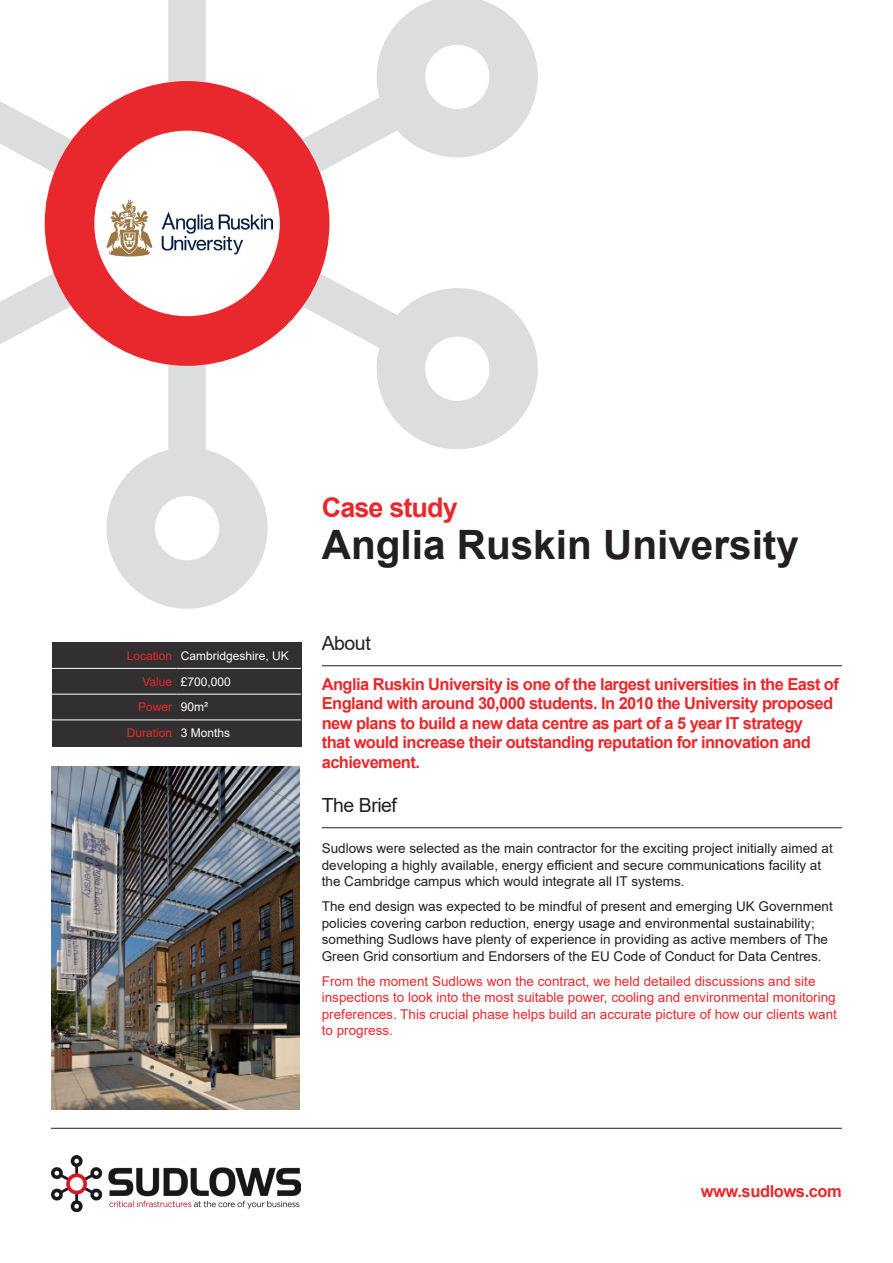
<style>
.page{position:relative;width:893px;height:1263px;background:#fff}
.page>*{position:absolute;margin:0;border:0;box-sizing:border-box;transform-origin:0 0}
.t1{font:700 40.5px "Arial";color:#231f20}
.t2{font:700 27px "Arial";letter-spacing:-.035em;color:#e9282d}
.t3{font:19.5px "Arial";letter-spacing:-.025em;color:#231f20}
.Intro_Paragraph_-_Re{font:700 16.5px/19.5px "Arial";letter-spacing:-.035em;color:#e9282d}
.BODY_COPY{font:13.5px/16.5px "Arial";color:#231f20}
.BODY_COPY-2{font:13.5px/16.5px "Arial";color:#e9282d}
.t4{font:12px "Arial";color:#fff}
.t5{font:12px "Arial";color:#e9282d}
</style>
<div class="page">
<hr style="left:51px;top:1128px;width:791px;height:1px;background:#231f20">
<div style="left:52px;top:643px;width:249px;height:104px;background:#312f30"></div>
<hr style="left:52px;top:668px;width:125px;height:1px;background:#fff">
<hr style="left:177px;top:668px;width:124px;height:1px;background:#fff">
<hr style="left:52px;top:694px;width:125px;height:1px;background:#fff">
<hr style="left:177px;top:694px;width:124px;height:1px;background:#fff">
<hr style="left:52px;top:719px;width:125px;height:1px;background:#fff">
<hr style="left:177px;top:719px;width:124px;height:1px;background:#fff">
<svg style="left:0;top:101px;width:45px;height:67px"></svg>
<div style="left:168px;top:0;width:38px;height:81px;background:#dcdddf"></div>
<svg style="left:0;top:278px;width:538px;height:331px"></svg>
<svg style="left:329px;top:0;width:209px;height:167px"></svg>
<svg style="left:45px;top:81px;width:284px;height:285px;fill:#e92831"></svg>
<hr style="left:322px;top:827px;width:520px;height:1px;background:#231f20">
<hr style="left:322px;top:665px;width:520px;height:1px;background:#231f20">
<img style="left:52px;top:766px;width:248px;height:344px">
<img style="left:51px;top:1156px;width:249px;height:56px">
<img style="left:106px;top:200px;width:166px;height:57px">
<p class="t5" style="left:127px;top:647px;width:47px">Location</p>
<p class="t4" style="left:181px;top:647px;width:110px">Cambridgeshire, UK</p>
<p class="t5" style="left:142px;top:673px;width:31px">Value</p>
<p class="t4" style="left:181px;top:673px;width:52px">£700,000</p>
<p class="t5" style="left:138px;top:699px;width:36px">Power</p>
<p class="t4" style="left:181px;top:699px;width:29px">90m²</p>
<p class="t5" style="left:127px;top:725px;width:47px">Duration</p>
<p class="t4" style="left:181px;top:725px;width:51px">3 Months</p>
<p class="t2" style="left:322px;top:488px;width:138px">Case study</p>
<p class="t1" style="left:322px;top:516px;width:479px">Anglia Ruskin University</p>
<p class="t3" style="left:322px;top:630px;width:51px">About</p>
<p class="Intro_Paragraph_-_Re" style="left:322px;top:674px;width:519px">Anglia Ruskin University is one of the largest universities in the East of England with around 30,000 students. In 2010 the University proposed new plans to build a new data centre as part of a 5 year IT strategy<br>that would increase their outstanding reputation for innovation and achievement.</p>
<p class="t3" style="left:322px;top:792px;width:77px">The Brief</p>
<p class="BODY_COPY" style="left:322px;top:840px;width:512px">Sudlows were selected as the main contractor for the exciting project initially aimed at developing a highly available, energy efficient and secure communications facility at the Cambridge campus which would integrate all IT systems.</p>
<p class="BODY_COPY" style="left:322px;top:898px;width:513px">The end design was expected to be mindful of present and emerging UK Government policies covering carbon reduction, energy usage and environmental sustainability; something Sudlows have plenty of experience in providing as active members of The Green Grid consortium and Endorsers of the EU Code of Conduct for Data Centres.</p>
<p class="BODY_COPY-2" style="left:322px;top:972px;width:517px">From the moment Sudlows won the contract, we held detailed discussions and site inspections to look into the most suitable power, cooling and environmental monitoring preferences. This crucial phase helps build an accurate picture of how our clients want to progress.</p>
<p class="Intro_Paragraph_-_Re" style="left:701px;top:1182px;width:143px">www.sudlows.com</p>
</div>
